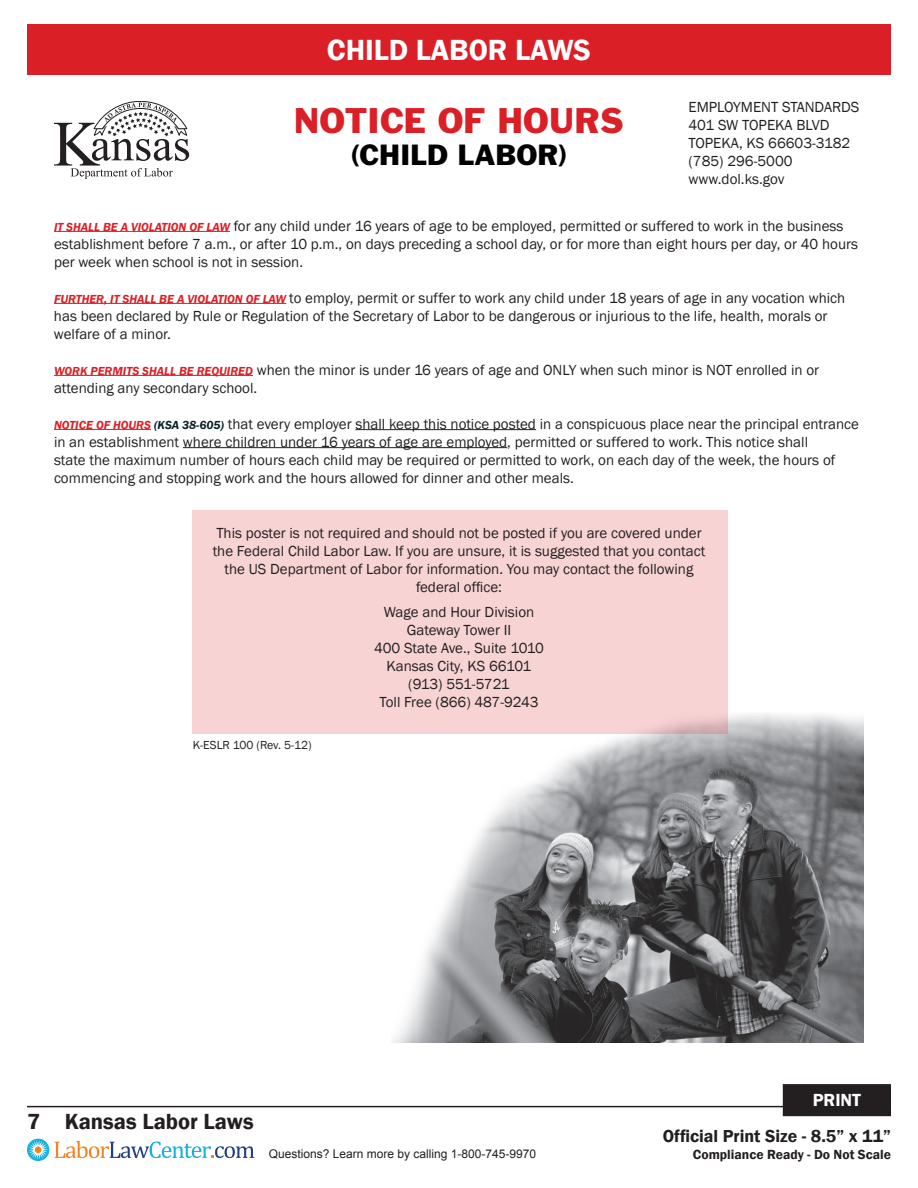
<style>
.page{position:relative;width:918px;height:1188px;background:#fff}
.page>*{position:absolute;margin:0;border:0;box-sizing:border-box;transform-origin:0 0}
.Red_headline{font:33px "Franklin Gothic";color:#da1f26}
.t1{font:600 30px "Franklin Gothic";color:#fff}
.Black_headline{font:27px "Franklin Gothic";color:#000}
.t2{font:600 22.5px "Franklin Gothic";color:#231f20}
.t3{font:600 18px "Franklin Gothic";color:#fff}
.t4{font:600 17.85px "Franklin Gothic";color:#231f20}
.Body_10{font:15px/18px "Franklin Gothic";color:#231f20}
.t5{font:600 13.65px "Franklin Gothic";color:#231f20}
.t6{font:12px "Arial";color:#231f20}
.Footnote_right{font:12px "Franklin Gothic";color:#231f20}
.s1{font-weight:600;font-style:italic;font-size:12px;color:#da1f26}
.s2{font-weight:600;font-style:italic;font-size:12px;color:#072127}
</style>
<div class="page">
<hr style="left:27px;top:1106px;width:864px;height:1px;background:#231f20">
<svg style="left:27px;top:1139px;width:22px;height:22px"></svg>
<div style="left:35px;top:1146px;width:7px;height:7px;background:#f58320;border-radius:50%"></div>
<svg style="left:55px;top:1141px;width:199px;height:17px"></svg>
<div style="left:784px;top:1086px;width:106px;height:29px;background:#231f20"></div>
<div style="left:783px;top:1084px;width:108px;height:32px;border:3px solid #231f20"></div>
<div style="left:27px;top:24px;width:864px;height:50px;background:#da1f26"></div>
<img style="left:392px;top:713px;width:472px;height:329px">
<div style="left:193px;top:511px;width:535px;height:223px;background:#f7d3d4"></div>
<hr style="left:54px;top:231px;width:176px;height:1px;background:#da1f26">
<hr style="left:54px;top:303px;width:232px;height:1px;background:#da1f26">
<hr style="left:54px;top:375px;width:199px;height:1px;background:#da1f26">
<hr style="left:54px;top:429px;width:97px;height:1px;background:#da1f26">
<hr style="left:355px;top:429px;width:181px;height:1px;background:#231f20">
<hr style="left:183px;top:447px;width:324px;height:1px;background:#231f20">
<svg style="left:54px;top:101px;width:135px;height:78px"></svg>
<p class="t1" style="left:327px;top:31px;width:266px">CHILD LABOR LAWS</p>
<p class="Body_10" style="left:688px;top:98px;width:173px">EMPLOYMENT STANDARDS<br>401 SW TOPEKA BLVD<br>TOPEKA, KS 66603-3182 (785) 296-5000 www.dol.ks.gov</p>
<p class="Body_10" style="left:54px;top:217px;width:806px"><span class="s1">IT SHALL BE A VIOLATION OF LAW</span> for any child under 16 years of age to be employed, permitted or suffered to work in the business establishment before 7 a.m., or after 10 p.m., on days preceding a school day, or for more than eight hours per day, or 40 hours per week when school is not in session.</p>
<p class="Body_10" style="left:54px;top:289px;width:793px"><span class="s1">FURTHER, IT SHALL BE A VIOLATION OF LAW</span> to employ, permit or suffer to work any child under 18 years of age in any vocation which has been declared by Rule or Regulation of the Secretary of Labor to be dangerous or injurious to the life, health, morals or welfare of a minor.</p>
<p class="Body_10" style="left:54px;top:361px;width:767px"><span class="s1">WORK PERMITS SHALL BE REQUIRED</span> when the minor is under 16 years of age and ONLY when such minor is NOT enrolled in or attending any secondary school.</p>
<p class="Body_10" style="left:54px;top:415px;width:807px"><span class="s1">NOTICE OF HOURS</span> <span class="s2">(KSA 38-605)</span> that every employer shall keep this notice posted in a conspicuous place near the principal entrance in an establishment where children under 16 years of age are employed, permitted or suffered to work. This notice shall<br>state the maximum number of hours each child may be required or permitted to work, on each day of the week, the hours of commencing and stopping work and the hours allowed for dinner and other meals.</p>
<p class="Red_headline" style="left:294px;top:99px;width:332px">NOTICE OF HOURS</p>
<p class="Black_headline" style="left:351px;top:137px;width:218px">(CHILD LABOR)</p>
<p class="Body_10" style="left:213px;top:525px;width:494px;text-align:center">This poster is not required and should not be posted if you are covered under the Federal Child Labor Law. If you are unsure, it is suggested that you contact the US Department of Labor for information. You may contact the following federal office:</p>
<p class="Body_10" style="left:374px;top:603px;width:172px;text-align:center">Wage and Hour Division<br>Gateway Tower II<br>400 State Ave., Suite 1010<br>Kansas City, KS 66101 (913) 551-5721<br>Toll Free (866) 487-9243</p>
<p class="Footnote_right" style="left:193px;top:738px;width:121px">K-ESLR 100 (Rev. 5-12)</p>
<p class="t3" style="left:813px;top:1089px;width:50px">PRINT</p>
<h3 class="t2" style="left:27px;top:1107px;width:228px">7 Kansas Labor Laws</h3>
<p class="t6" style="left:269px;top:1146px;width:269px">Questions? Learn more by calling 1-800-745-9970</p>
<p class="t4" style="left:663px;top:1125px;width:230px">Official Print Size - 8.5” x 11”</p>
<p class="t5" style="left:693px;top:1146px;width:200px">Compliance Ready - Do Not Scale</p>
</div>
